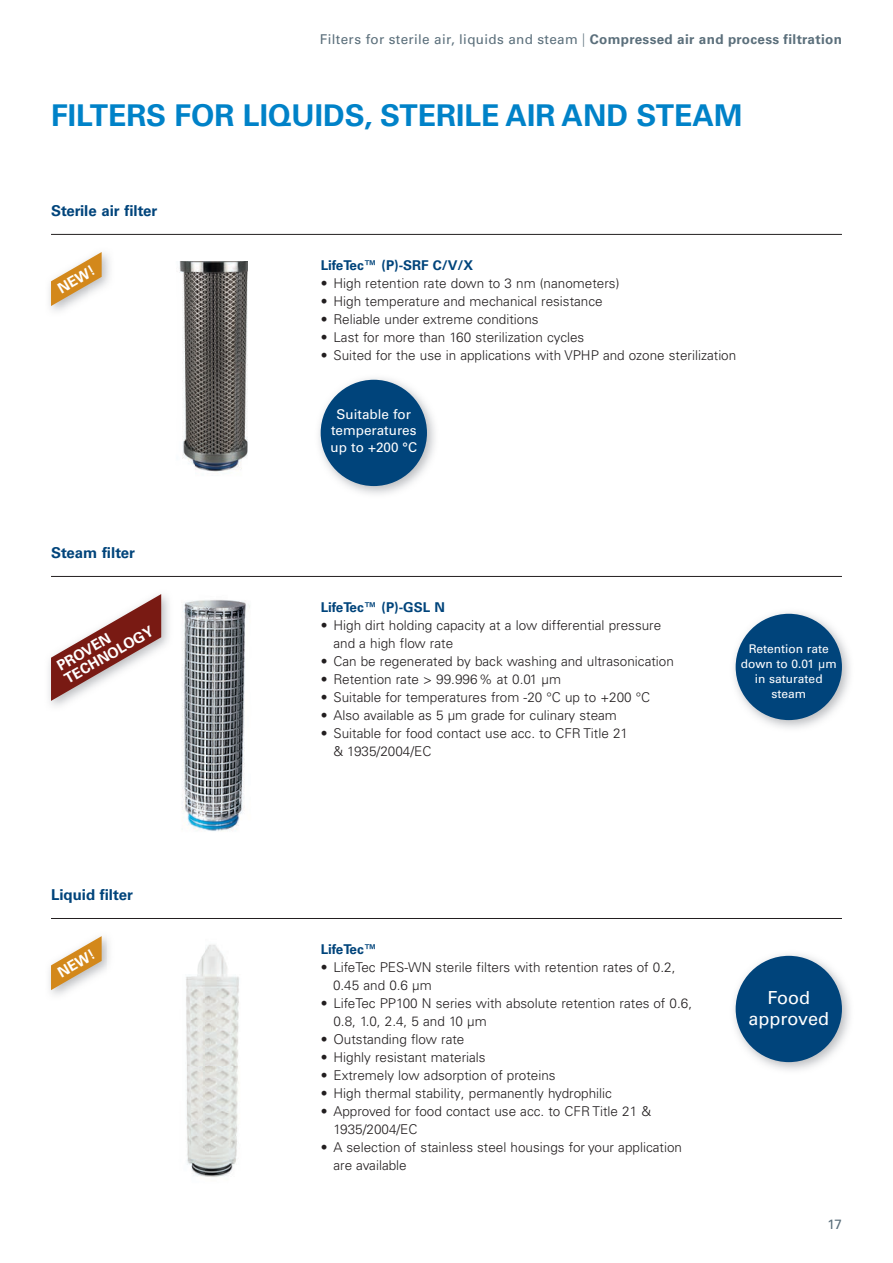
<style>
.page{position:relative;width:893px;height:1263px;background:#fff}
.page>*{position:absolute;margin:0;border:0;box-sizing:border-box;transform-origin:0 0}
.t1{font:700 30px "Univers LT Pro 65";color:#0082c8}
.t2{font:18px/21px "Univers LT Pro 55 Roman";color:#fff;text-align:center}
.t3{font:700 15px "Univers LT Pro 65";color:#00447b}
.t4{font:700 14.55px/15px "Univers LT Pro 65";color:#fff}
.t5{font:300 13.5px/18px "Univers LT Pro 45";color:#231f20}
.t6{font:13.5px "Univers LT Pro 55 Roman";letter-spacing:.025em;color:#5b6f7b}
.t7{font:700 13.5px "Univers LT Pro 65";color:#00447b}
.t8{font:13.5px/16.5px "Univers LT Pro 55 Roman";color:#fff;text-align:center}
.t9{font:12px/15px "Univers LT Pro 55 Roman";color:#fff;text-align:center}
.s1{font-family:"Helvetica Neue LT Std";font-weight:300}
.s2{font-family:"Univers LT Pro 65";font-weight:700}
</style>
<div class="page">
<img style="left:179px;top:262px;width:69px;height:44px">
<img style="left:182px;top:306px;width:66px;height:168px">
<img style="left:182px;top:600px;width:68px;height:231px">
<img style="left:186px;top:944px;width:53px;height:233px">
<hr style="left:51px;top:234px;width:791px;height:1px;background:#231f20">
<hr style="left:51px;top:576px;width:791px;height:1px;background:#231f20">
<hr style="left:51px;top:918px;width:791px;height:1px;background:#231f20">
<img style="left:319px;top:378px;width:116px;height:116px">
<div style="left:321px;top:380px;width:106px;height:106px;background:#00447b;border-radius:50%"></div>
<img style="left:49px;top:937px;width:60px;height:58px">
<svg style="left:51px;top:936px;width:51px;height:54px"></svg>
<img style="left:734px;top:612px;width:116px;height:116px">
<div style="left:736px;top:614px;width:106px;height:106px;background:#00447b;border-radius:50%"></div>
<img style="left:734px;top:954px;width:116px;height:116px">
<div style="left:736px;top:956px;width:106px;height:106px;background:#00447b;border-radius:50%"></div>
<img style="left:49px;top:594px;width:120px;height:112px">
<svg style="left:51px;top:594px;width:110px;height:107px"></svg>
<svg style="left:51px;top:252px;width:51px;height:54px"></svg>
<p class="t6" style="left:320px;top:31px;width:524px">Filters for sterile air, liquids and steam <span class="s1">|</span> <span class="s2">Compressed air and process filtration</span></p>
<h1 class="t1" style="left:51px;top:98px;width:693px">FILTERS FOR LIQUIDS, STERILE AIR AND STEAM</h1>
<p class="t3" style="left:51px;top:202px;width:108px">Sterile air filter</p>
<p class="t4" style="left:55px;top:283px;width:43px;rotate:-30deg">NEW !</p>
<p class="t3" style="left:51px;top:544px;width:86px">Steam filter</p>
<p class="t4" style="left:54px;top:660px;width:99px;rotate:-30deg">PROVEN<br>TECH NOLOG Y</p>
<p class="t3" style="left:51px;top:886px;width:83px">Liquid filter</p>
<p class="t4" style="left:55px;top:967px;width:43px;rotate:-30deg">NEW !</p>
<p class="t7" style="left:321px;top:257px;width:154px">LifeTec™ (P)-SRF C/V/X</p>
<p class="t5" style="left:321px;top:274px;width:300px">• High retention rate down to 3 nm (nanometers)</p>
<p class="t5" style="left:321px;top:292px;width:284px">• High temperature and mechanical resistance</p>
<p class="t5" style="left:321px;top:310px;width:219px">• Reliable under extreme conditions</p>
<p class="t5" style="left:321px;top:328px;width:265px">• Last for more than 160 sterilization cycles</p>
<p class="t5" style="left:321px;top:346px;width:417px">• Suited for the use in applications with VPHP and ozone sterilization</p>
<p class="t8" style="left:331px;top:406px;width:88px">Suitable for temperatures up to +200 °C</p>
<p class="t7" style="left:321px;top:599px;width:126px">LifeTec™ (P)-GSL N</p>
<p class="t5" style="left:333px;top:616px;width:329px;text-indent:-13px">• High dirt holding capacity at a low differential pressure and a high flow rate</p>
<p class="t5" style="left:321px;top:652px;width:355px">• Can be regenerated by back washing and ultrasonication</p>
<p class="t5" style="left:321px;top:670px;width:242px">• Retention rate &gt; 99.996 % at 0.01 μm</p>
<p class="t5" style="left:321px;top:688px;width:331px">• Suitable for temperatures from -20 °C up to +200 °C</p>
<p class="t5" style="left:321px;top:706px;width:298px">• Also available as 5 μm grade for culinary steam</p>
<p class="t5" style="left:333px;top:724px;width:296px;text-indent:-13px">• Suitable for food contact use acc. to CFR Title 21 &amp; 1935/2004/EC</p>
<p class="t9" style="left:741px;top:641px;width:97px">Retention rate down to 0.01 µm in saturated steam</p>
<p class="t7" style="left:321px;top:941px;width:58px">LifeTec™</p>
<p class="t5" style="left:333px;top:958px;width:344px;text-indent:-12px">• LifeTec PES-WN sterile filters with retention rates of 0.2,<br>0.45 and 0.6 μm</p>
<p class="t5" style="left:333px;top:994px;width:360px;text-indent:-13px">• LifeTec PP100 N series with absolute retention rates of 0.6,<br>0.8, 1.0, 2.4, 5 and 10 μm</p>
<p class="t5" style="left:321px;top:1030px;width:145px">• Outstanding flow rate</p>
<p class="t5" style="left:321px;top:1048px;width:167px">• Highly resistant materials</p>
<p class="t5" style="left:321px;top:1066px;width:237px">• Extremely low adsorption of proteins</p>
<p class="t5" style="left:321px;top:1084px;width:293px">• High thermal stability, permanently hydrophilic</p>
<p class="t5" style="left:333px;top:1102px;width:319px;text-indent:-13px">• Approved for food contact use acc. to CFR Title 21 &amp;<br>1935/2004/EC</p>
<p class="t5" style="left:333px;top:1138px;width:350px;text-indent:-13px">• A selection of stainless steel housings for your application are available</p>
<h2 class="t2" style="left:748px;top:987px;width:82px">Food approved</h2>
<p class="t6" style="left:828px;top:1216px;width:16px">17</p>
</div>
